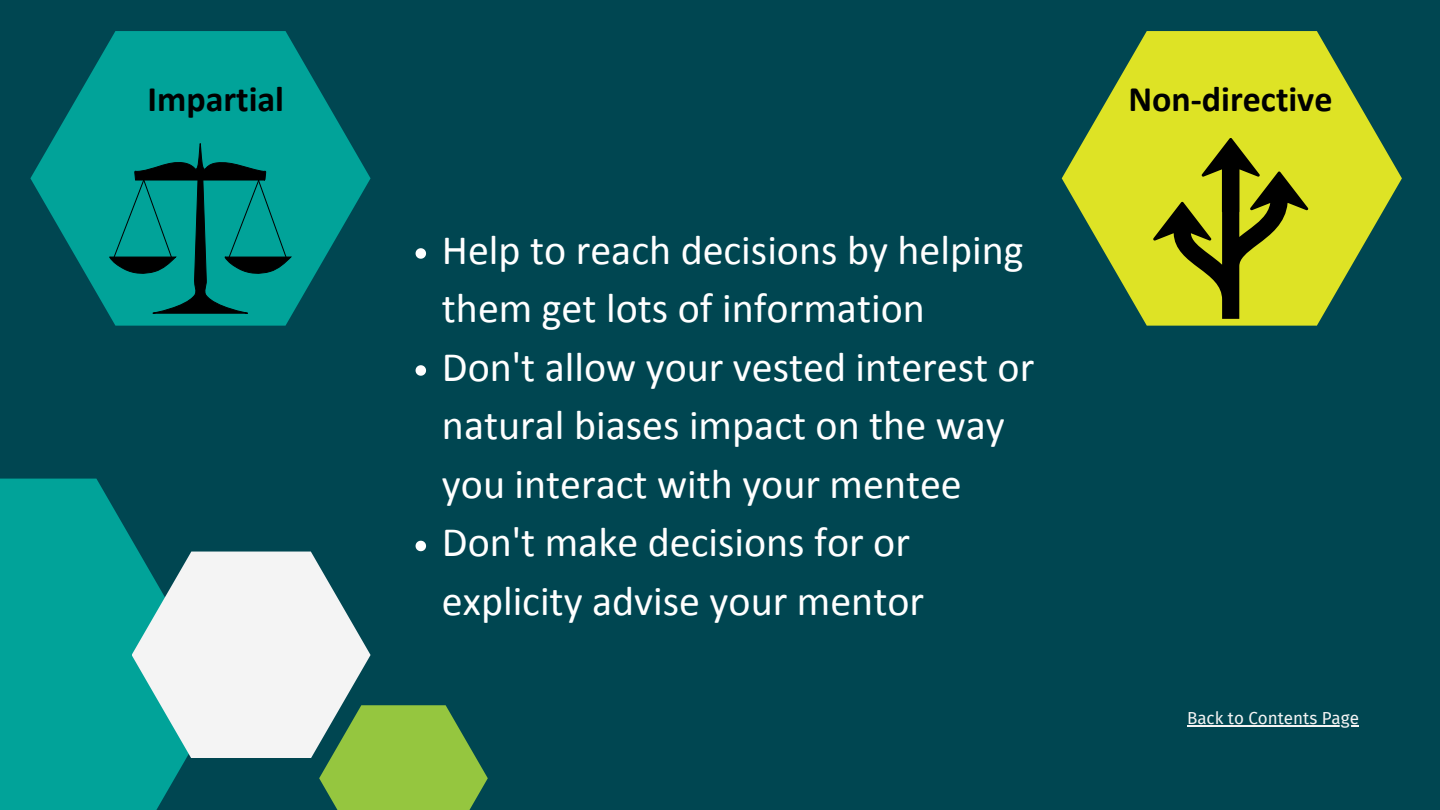
<style>
.page{position:relative;width:1440px;height:810px;background:#004651}
.page>*{position:absolute;margin:0;border:0;box-sizing:border-box;transform-origin:0 0}
.t1{font:42px/58.5px "Calibri";color:#fff}
.t2{font:700 36px "Calibri";color:#000}
.t3{font:17px "Fira Sans";color:#f4f4f4}
</style>
<div class="page">
<svg style="left:0;top:479px;width:222px;height:331px;fill:#01a399"></svg>
<svg style="left:132px;top:552px;width:239px;height:206px;background:#c0d8d8"></svg>
<svg style="left:319px;top:705px;width:169px;height:105px"></svg>
<hr style="left:1187px;top:725px;width:172px;height:2px;background:#f4f4f4">
<svg style="left:30px;top:31px;width:341px;height:295px;fill:#01a399"></svg>
<svg style="left:1062px;top:31px;width:340px;height:295px;fill:#dee325"></svg>
<svg style="left:109px;top:143px;width:183px;height:170px;background:#00847c"></svg>
<svg style="left:1153px;top:138px;width:155px;height:181px;background:#a2a51a"></svg>
<svg style="left:416px;top:248px;width:10px;height:11px"></svg>
<svg style="left:416px;top:365px;width:10px;height:11px"></svg>
<svg style="left:416px;top:541px;width:10px;height:10px"></svg>
<p class="t2" style="left:148px;top:84px;width:138px">Impartial</p>
<p class="t2" style="left:1129px;top:84px;width:205px">Non-directive</p>
<p class="t1" style="left:442px;top:224px;width:583px">Help to reach decisions by helping them get lots of information</p>
<p class="t1" style="left:442px;top:341px;width:594px">Don't allow your vested interest or natural biases impact on the way you interact with your mentee</p>
<p class="t1" style="left:442px;top:517px;width:484px">Don't make decisions for or explicity advise your mentor</p>
<p class="t3" style="left:1187px;top:708px;width:173px">Back to Contents Page</p>
</div>
